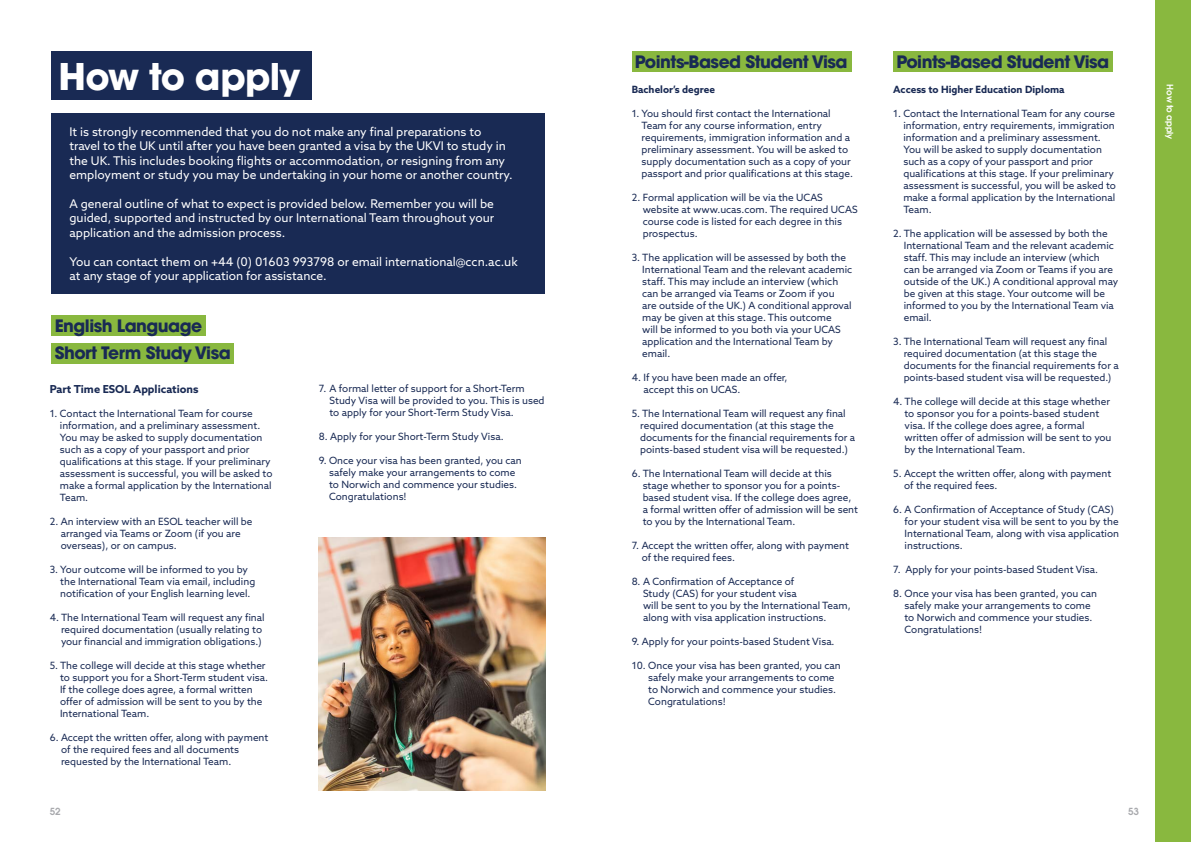
<style>
.page{position:relative;width:1191px;height:842px;background:#fff}
.page>*{position:absolute;margin:0;border:0;box-sizing:border-box;transform-origin:0 0}
.t1{font:700 36.5px "ITC Avant Garde Std";letter-spacing:-.02em;color:#fff}
.t2{font:700 17px "ITC Avant Garde Pro";letter-spacing:-.03em;color:#192a54}
.t3{font:12px/14.4px "Azo Sans";color:#fff}
.t4{font:700 11px "Azo Sans";color:#192a54}
.t5{font:10px/12px "Azo Sans";color:#192a54}
.t6{font:700 10px "Azo Sans";color:#192a54}
.t7{font:600 9.7px "ITC Avant Garde Std";color:#a8a9ad}
.t8{font:600 8.7px "ITC Avant Garde Std";letter-spacing:-.01em;color:#fff}
</style>
<div class="page">
<div style="left:52px;top:343px;width:182px;height:20px;background:#89b83f"></div>
<div style="left:51px;top:113px;width:493px;height:180px;background:#192a54"></div>
<div style="left:51px;top:51px;width:261px;height:48px;background:#192a54"></div>
<div style="left:52px;top:315px;width:154px;height:21px;background:#89b83f"></div>
<img style="left:318px;top:537px;width:227px;height:254px">
<div style="left:632px;top:51px;width:219px;height:21px;background:#89b83f"></div>
<div style="left:893px;top:51px;width:220px;height:21px;background:#89b83f"></div>
<div style="left:1155px;top:0;width:36px;height:842px;background:#89b83f"></div>
<p class="t1" style="left:59px;top:52px;width:243px">How to apply</p>
<p class="t3" style="left:69px;top:124px;width:444px">It is strongly recommended that you do not make any final preparations to travel to the UK until after you have been granted a visa by the UKVI to study in the UK. This includes booking flights or accommodation, or resigning from any employment or study you may be undertaking in your home or another country.</p>
<p class="t3" style="left:69px;top:196px;width:426px;text-align:justify">A general outline of what to expect is provided below. Remember you will be guided, supported and instructed by our International Team throughout your application and the admission process.</p>
<p class="t3" style="left:69px;top:254px;width:450px">You can contact them on +44 (0) 01603 993798 or email international@ccn.ac.uk at any stage of your application for assistance.</p>
<p class="t2" style="left:55px;top:314px;width:149px">English Language</p>
<p class="t2" style="left:55px;top:341px;width:177px">Short Term Study Visa</p>
<p class="t4" style="left:50px;top:382px;width:150px">Part Time ESOL Applications</p>
<p class="t5" style="left:60px;top:407px;width:214px;text-indent:-10px">1. Contact the International Team for course information, and a preliminary assessment.<br>You may be asked to supply documentation such as a copy of your passport and prior qualifications at this stage. If your preliminary assessment is successful, you will be asked to make a formal application by the International Team.</p>
<p class="t5" style="left:61px;top:515px;width:193px;text-indent:-11px">2. An interview with an ESOL teacher will be arranged via Teams or Zoom (if you are overseas), or on campus.</p>
<p class="t5" style="left:60px;top:563px;width:196px;text-indent:-10px">3. Your outcome will be informed to you by the International Team via email, including notification of your English learning level.</p>
<p class="t5" style="left:61px;top:611px;width:205px;text-indent:-11px">4. The International Team will request any final required documentation (usually relating to your financial and immigration obligations.)</p>
<p class="t5" style="left:60px;top:659px;width:209px;text-indent:-10px">5. The college will decide at this stage whether to support you for a Short-Term student visa.<br>If the college does agree, a formal written offer of admission will be sent to you by the International Team.</p>
<p class="t5" style="left:61px;top:731px;width:209px;text-indent:-11px">6. Accept the written offer, along with payment of the required fees and all documents requested by the International Team.</p>
<p class="t5" style="left:329px;top:382px;width:217px;text-indent:-11px">7. A formal letter of support for a Short-Term<br>Study Visa will be provided to you. This is used to apply for your Short-Term Study Visa.</p>
<p class="t5" style="left:319px;top:430px;width:186px">8. Apply for your Short-Term Study Visa.</p>
<p class="t5" style="left:329px;top:454px;width:194px;text-indent:-10px">9. Once your visa has been granted, you can safely make your arrangements to come to Norwich and commence your studies.<br>Congratulations!</p>
<p class="t2" style="left:635px;top:51px;width:214px">Points-Based Student Visa</p>
<p class="t2" style="left:896px;top:51px;width:214px">Points-Based Student Visa</p>
<p class="t6" style="left:632px;top:83px;width:85px">Bachelor’s degree</p>
<p class="t5" style="left:641px;top:107px;width:213px;text-indent:-10px">1. You should first contact the International Team for any course information, entry requirements, immigration information and a preliminary assessment. You will be asked to supply documentation such as a copy of your passport and prior qualifications at this stage.</p>
<p class="t5" style="left:643px;top:191px;width:216px;text-indent:-11px">2. Formal application will be via the UCAS website at www.ucas.com. The required UCAS course code is listed for each degree in this prospectus.</p>
<p class="t5" style="left:642px;top:251px;width:212px;text-indent:-10px">3. The application will be assessed by both the International Team and the relevant academic staff. This may include an interview (which can be arranged via Teams or Zoom if you<br>are outside of the UK.) A conditional approval may be given at this stage. This outcome<br>will be informed to you both via your UCAS application and the International Team by email.</p>
<p class="t5" style="left:643px;top:371px;width:145px;text-indent:-12px">4. If you have been made an offer, accept this on UCAS.</p>
<p class="t5" style="left:640px;top:407px;width:217px;text-indent:-8px">5. The International Team will request any final required documentation (at this stage the documents for the financial requirements for a points-based student visa will be requested.)</p>
<p class="t5" style="left:642px;top:467px;width:217px;text-indent:-11px">6. The International Team will decide at this stage whether to sponsor you for a points&shy;based student visa. If the college does agree, a formal written offer of admission will be sent to you by the International Team.</p>
<p class="t5" style="left:641px;top:539px;width:209px;text-indent:-10px">7. Accept the written offer, along with payment of the required fees.</p>
<p class="t5" style="left:643px;top:575px;width:209px;text-indent:-11px">8. A Confirmation of Acceptance of<br>Study (CAS) for your student visa<br>will be sent to you by the International Team, along with visa application instructions.</p>
<p class="t5" style="left:632px;top:635px;width:204px">9. Apply for your points-based Student Visa.</p>
<p class="t5" style="left:648px;top:659px;width:194px;text-indent:-16px">10. Once your visa has been granted, you can safely make your arrangements to come to Norwich and commence your studies.<br>Congratulations!</p>
<p class="t6" style="left:893px;top:83px;width:173px">Access to Higher Education Diploma</p>
<p class="t5" style="left:903px;top:107px;width:214px;text-indent:-10px">1. Contact the International Team for any course information, entry requirements, immigration information and a preliminary assessment.<br>You will be asked to supply documentation such as a copy of your passport and prior qualifications at this stage. If your preliminary assessment is successful, you will be asked to make a formal application by the International Team.</p>
<p class="t5" style="left:903px;top:227px;width:216px;text-indent:-11px">2. The application will be assessed by both the International Team and the relevant academic staff. This may include an interview (which can be arranged via Zoom or Teams if you are outside of the UK.) A conditional approval may be given at this stage. Your outcome will be informed to you by the International Team via email.</p>
<p class="t5" style="left:903px;top:335px;width:217px;text-indent:-10px">3. The International Team will request any final required documentation (at this stage the documents for the financial requirements for a points-based student visa will be requested.)</p>
<p class="t5" style="left:904px;top:395px;width:208px;text-indent:-11px">4. The college will decide at this stage whether to sponsor you for a points-based student visa. If the college does agree, a formal written offer of admission will be sent to you by the International Team.</p>
<p class="t5" style="left:904px;top:467px;width:209px;text-indent:-11px">5. Accept the written offer, along with payment of the required fees.</p>
<p class="t5" style="left:904px;top:503px;width:216px;text-indent:-11px">6. A Confirmation of Acceptance of Study (CAS) for your student visa will be sent to you by the International Team, along with visa application instructions.</p>
<p class="t5" style="left:893px;top:563px;width:206px">7. Apply for your points-based Student Visa.</p>
<p class="t5" style="left:904px;top:587px;width:194px;text-indent:-11px">8. Once your visa has been granted, you can safely make your arrangements to come to Norwich and commence your studies.<br>Congratulations!</p>
<p class="t7" style="left:50px;top:805px;width:12px">52</p>
<p class="t7" style="left:1128px;top:805px;width:12px">53</p>
<p class="t8" style="left:1175px;top:84px;width:57px;rotate:90deg">How to apply</p>
</div>
